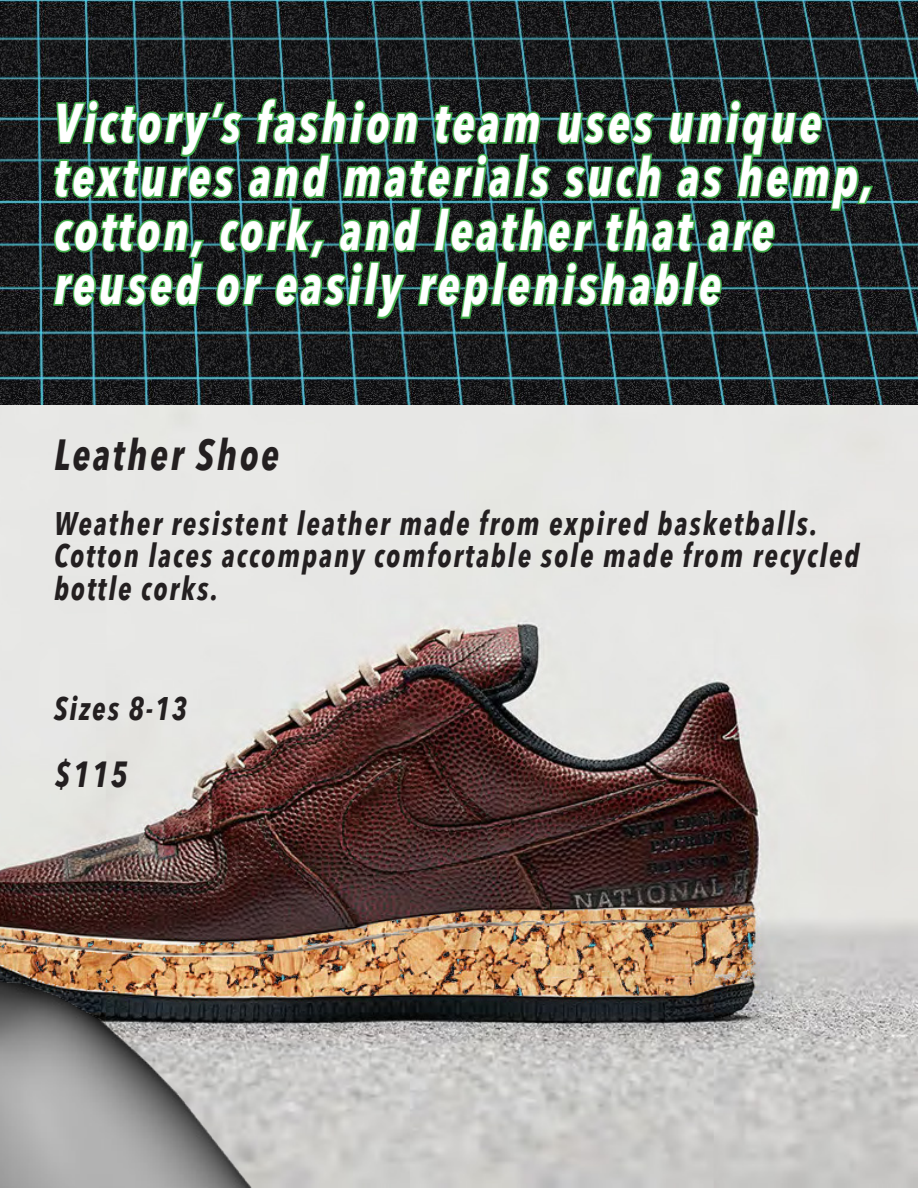
<style>
.page{position:relative;width:918px;height:1188px;background:#fff}
.page>*{position:absolute;margin:0;border:0;box-sizing:border-box;transform-origin:0 0}
.t1{font:italic 700 54.45px/54px "Avenir Next Condensed";letter-spacing:.07em;color:#fff;scale:.88 1}
.t2{font:italic 700 43.5px "Avenir Next Condensed";letter-spacing:.07em;color:#231f20;scale:.88 1}
.t3{font:italic 700 36.3px "Avenir Next Condensed";color:#231f20;scale:.88 1}
.t4{font:italic 700 32.7px/32.4px "Avenir Next Condensed";letter-spacing:.07em;color:#231f20;scale:.88 1}
</style>
<div class="page">
<img style="left:0;top:0;width:918px;height:405px">
<img style="left:310px;top:405px;width:608px;height:783px">
<img style="left:0;top:130px;width:310px;height:1058px">
<svg style="left:51px;top:86px;width:824px;height:253px;background:#254331"></svg>
<p class="t1" style="left:54px;top:96px;width:933px">Victory’s fashion team uses unique textures and materials such as hemp, cotton, cork, and leather that are</p>
<p class="t1" style="left:54px;top:258px;width:760px">reused or easily replenishable</p>
<p class="t2" style="left:54px;top:428px;width:257px">Leather Shoe</p>
<p class="t4" style="left:54px;top:507px;width:917px">Weather resistent leather made from expired basketballs.<br>Cotton laces accompany comfortable sole made from recycled bottle corks.</p>
<p class="t4" style="left:54px;top:692px;width:152px">Sizes 8-13</p>
<p class="t3" style="left:54px;top:752px;width:85px">$115</p>
</div>
